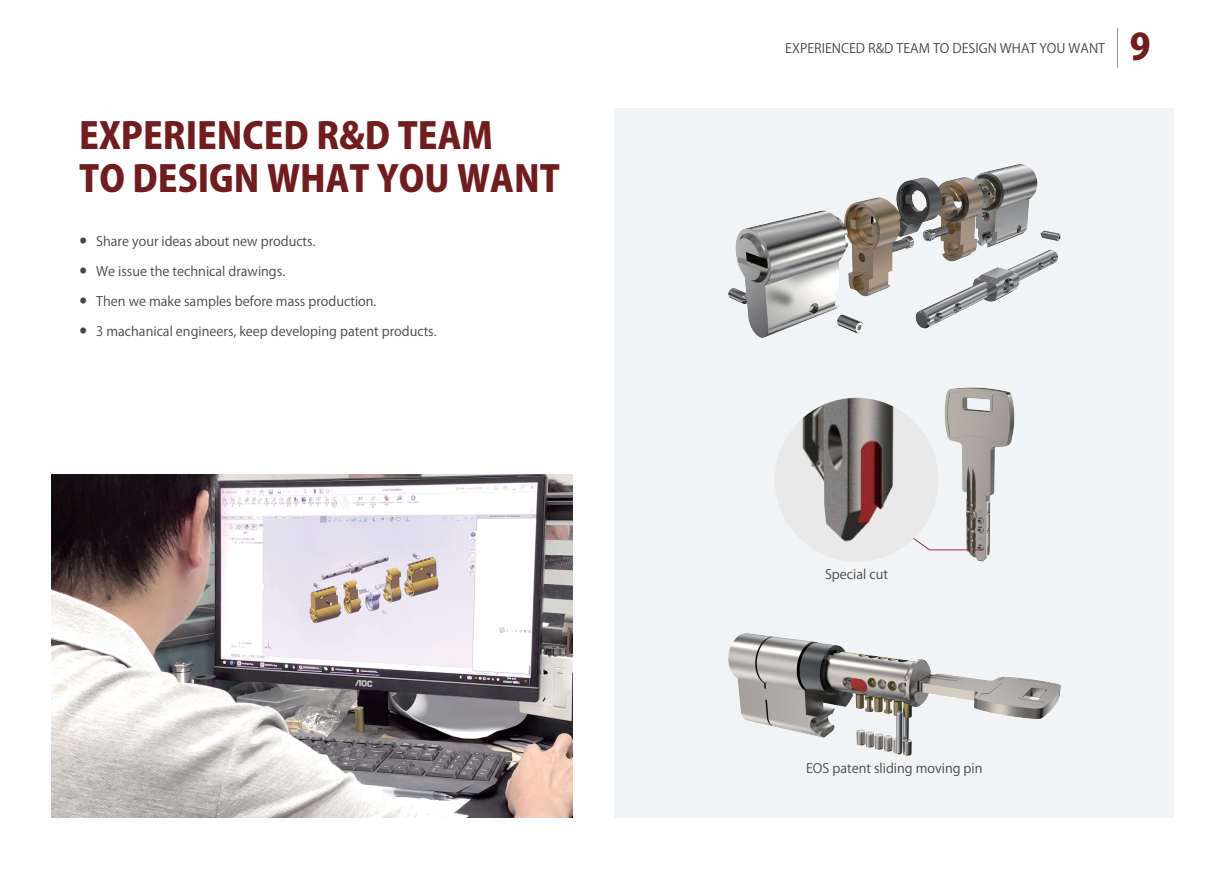
<style>
.page{position:relative;width:1219px;height:871px;background:#fff}
.page>*{position:absolute;margin:0;border:0;box-sizing:border-box;transform-origin:0 0}
.t1{font:800 36px/43.2px "Koz Go Pro";color:#701d1f}
.t2{font:800 28px/30px "Koz Go Pro";color:#484648;text-align:justify}
.t3{font:13px "Koz Go Pro";color:#484648}
</style>
<div class="page">
<hr style="left:1117px;top:28px;width:1px;height:40px;background:#939598">
<img style="left:51px;top:474px;width:522px;height:343px">
<div style="left:615px;top:108px;width:559px;height:709px;background:#f2f3f4"></div>
<img style="left:728px;top:165px;width:332px;height:172px">
<img style="left:728px;top:633px;width:332px;height:122px">
<img style="left:944px;top:387px;width:70px;height:174px">
<svg style="left:898px;top:519px;width:86px;height:31px"></svg>
<div style="left:775px;top:398px;width:163px;height:163px;background:#eae9e9;border-radius:50%"></div>
<img style="left:802px;top:398px;width:136px;height:144px">
<h1 class="t1" style="left:79px;top:116px;width:482px">EXPERIENCED R&amp;D TEAM<br>TO DESIGN WHAT YOU WANT</h1>
<h2 class="t2" style="left:79px;top:225px;width:10px">· · · ·</h2>
<p class="t3" style="left:96px;top:233px;width:221px">Share your ideas about new products.</p>
<p class="t3" style="left:96px;top:263px;width:190px">We issue the technical drawings.</p>
<p class="t3" style="left:96px;top:293px;width:282px">Then we make samples before mass production.</p>
<p class="t3" style="left:96px;top:323px;width:342px">3 machanical engineers, keep developing patent products.</p>
<p class="t3" style="left:785px;top:40px;width:321px">EXPERIENCED R&amp;D TEAM TO DESIGN WHAT YOU WANT</p>
<h1 class="t1" style="left:1130px;top:28px;width:22px">9</h1>
<p class="t3" style="left:825px;top:565px;width:64px">Special cut</p>
<p class="t3" style="left:806px;top:759px;width:178px">EOS patent sliding moving pin</p>
</div>
